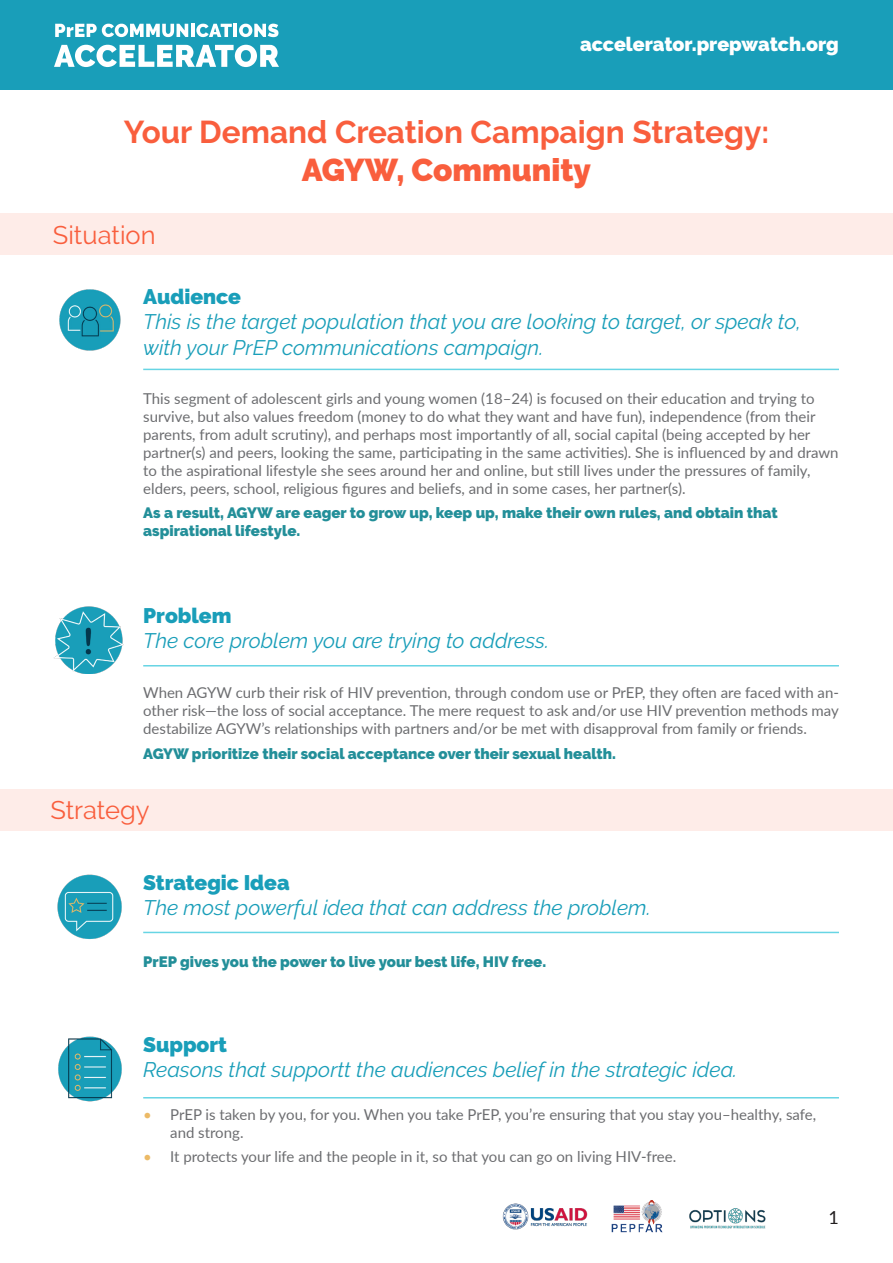
<style>
.page{position:relative;width:893px;height:1263px;background:#fff}
.page>*{position:absolute;margin:0;border:0;box-sizing:border-box;transform-origin:0 0}
.t1{font:700 31.5px/37.8px "Raleway";color:#f95e3d;text-align:center}
.t2{font:25.5px "Raleway";color:#f95e3d}
.t3{font:italic 21px/25.2px "Raleway";color:#199eb9}
.t4{font:900 19.5px "Raleway";color:#fff}
.t5{font:18px "Lato";color:#231f20}
.Body{font:15px/18px "Lato";color:#6c6d70}
.Emphasized_Text{font:900 15px/18px "Raleway";color:#238f99}
.Body-2{font:15px "Lato";color:#ecba66}
.s1{font-weight:900}
.s2{font-weight:900;font-style:normal}
</style>
<div class="page">
<img style="left:694px;top:1208px;width:72px;height:21px">
<img style="left:611px;top:1200px;width:83px;height:33px">
<img style="left:502px;top:1203px;width:86px;height:27px">
<img style="left:59px;top:289px;width:62px;height:62px">
<img style="left:57px;top:874px;width:65px;height:65px">
<img style="left:54px;top:606px;width:70px;height:67px">
<hr style="left:143px;top:369px;width:696px;height:1px;background:#67d5e4">
<hr style="left:143px;top:665px;width:696px;height:1px;background:#67d5e4">
<hr style="left:143px;top:932px;width:696px;height:1px;background:#67d5e4">
<hr style="left:143px;top:1097px;width:696px;height:1px;background:#67d5e4">
<img style="left:58px;top:1036px;width:64px;height:66px">
<div style="left:0;top:0;width:893px;height:90px;background:#199eb9"></div>
<svg style="left:55px;top:24px;width:223px;height:13px"></svg>
<svg style="left:54px;top:45px;width:225px;height:22px"></svg>
<div style="left:0;top:213px;width:893px;height:42px;background:#feece8"></div>
<div style="left:0;top:789px;width:893px;height:42px;background:#feece8"></div>
<h2 class="t4" style="left:580px;top:33px;width:260px">accelerator.prepwatch.org</h2>
<h1 class="t1" style="left:124px;top:113px;width:647px">Your Demand Creation Campaign Strategy:<br><span class="s1">AGYW, Community</span></h1>
<h1 class="t2" style="left:53px;top:220px;width:104px">Situation</h1>
<h2 class="t3" style="left:143px;top:284px;width:659px"><span class="s2">Audience<br></span>This is the target population that you are looking to target, or speak to, with your PrEP communications campaign.</h2>
<p class="Body" style="left:143px;top:389px;width:697px">This segment of adolescent girls and young women (18–24) is focused on their education and trying to survive, but also values freedom (money to do what they want and have fun ,) independence (from their parents, from adult scrutiny ,) and perhaps most importantly of all, social capital (being accepted by her partner s( ) and peers, looking the same, participating in the same activities .) She is influenced by and drawn to the aspirational lifestyle she sees around her and online, but still lives under the pressures of family, elders, peers, school, religious figures and beliefs, and in some cases, her partner . (s(</p>
<p class="Emphasized_Text" style="left:143px;top:503px;width:636px">As a result, AGYW are eager to grow up, keep up, make their own rules, and obtain that aspirational lifestyle.</p>
<h2 class="t3" style="left:143px;top:603px;width:407px"><span class="s2">Problem<br></span>The core problem you are trying to address.</h2>
<p class="Body" style="left:143px;top:683px;width:697px">When AGYW curb their risk of HIV prevention, through condom use or PrEP, they often are faced with an-</p>
<p class="Body" style="left:143px;top:719px;width:665px">destabilize AGYW s’ relationships with partners and/or be met with disapproval from family or friends.</p>
<p class="Emphasized_Text" style="left:143px;top:744px;width:474px">AGYW prioritize their social acceptance over their sexual health.</p>
<p class="Body" style="left:143px;top:701px;width:697px">other risk—the loss of social acceptance. The mere request to ask and/or use HIV prevention methods may</p>
<h1 class="t2" style="left:50px;top:795px;width:101px">Strategy</h1>
<h2 class="t3" style="left:143px;top:870px;width:509px"><span class="s2">Strategic Idea<br></span>The most powerful idea that can address the problem.</h2>
<p class="Emphasized_Text" style="left:143px;top:953px;width:404px">PrEP gives you the power to live your best life, HIV free.</p>
<h2 class="t3" style="left:143px;top:1032px;width:595px"><span class="s2">Support<br></span>Reasons that supportt the audiences belief in the strategic idea.</h2>
<p class="Body" style="left:170px;top:1105px;width:648px">PrEP is taken by you, for you. When you take PrEP, you r e’ ensuring that you stay you–healthy, safe,</p>
<p class="Body-2" style="left:143px;top:1104px;width:10px">•</p>
<p class="Body-2" style="left:143px;top:1146px;width:10px">•</p>
<p class="Body" style="left:170px;top:1123px;width:75px">and strong.</p>
<p class="Body" style="left:170px;top:1147px;width:508px">It protects your life and the people in ,i t so that you can go on living HIV-free.</p>
<p class="t5" style="left:828px;top:1205px;width:12px">1</p>
</div>
